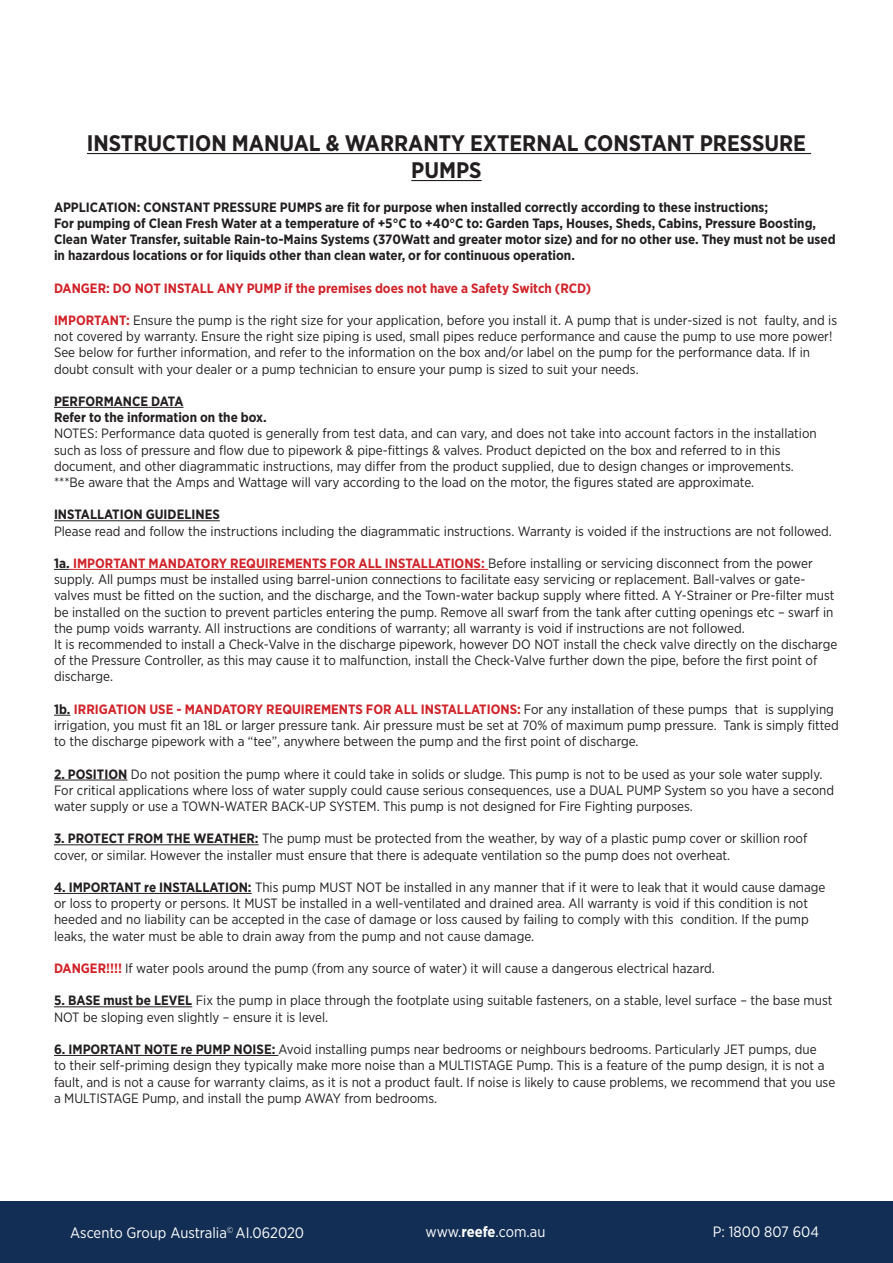
<style>
.page{position:relative;width:893px;height:1263px;background:#fff}
.page>*{position:absolute;margin:0;border:0;box-sizing:border-box;transform-origin:0 0}
.t1{font:700 22.5px/27px "Gotham Narrow";color:#231f20;text-align:center}
.t2{font:15px "Gotham Narrow";color:#fff}
.t3{font:13.5px/16.2px "Gotham Narrow";color:#231f20}
.t4{font:700 13.5px/16.2px "Gotham Narrow";color:#231f20}
.t5{font:700 13.5px "Gotham Narrow";color:#d1232a}
.s1{font-weight:700;color:#d1232a}
.s2{font-weight:700}
</style>
<div class="page">
<div style="left:0;top:1201px;width:893px;height:62px;background:#122e54"></div>
<hr style="left:87px;top:153px;width:724px;height:1px;background:#231f20">
<hr style="left:411px;top:180px;width:71px;height:1px;background:#231f20">
<hr style="left:54px;top:407px;width:130px;height:1px;background:#231f20">
<hr style="left:54px;top:520px;width:166px;height:1px;background:#231f20">
<svg style="left:54px;top:569px;width:16px;height:1px"></svg>
<hr style="left:70px;top:569px;width:418px;height:1px;background:#d1232a">
<svg style="left:54px;top:715px;width:16px;height:1px"></svg>
<hr style="left:54px;top:780px;width:73px;height:1px;background:#231f20">
<hr style="left:54px;top:844px;width:205px;height:1px;background:#231f20">
<hr style="left:54px;top:893px;width:198px;height:1px;background:#231f20">
<hr style="left:54px;top:1006px;width:138px;height:1px;background:#231f20">
<hr style="left:54px;top:1055px;width:224px;height:1px;background:#231f20">
<p class="t1" style="left:87px;top:130px;width:721px">INSTRUCTION MANUAL &amp; WARRANTY EXTERNAL CONSTANT PRESSURE<br>PUMPS</p>
<p class="t4" style="left:54px;top:199px;width:716px">APPLICATION: CONSTANT PRESSURE PUMPS are fit for purpose when installed correctly according to these instructions;</p>
<p class="t4" style="left:54px;top:215px;width:783px">For pumping of Clean Fresh Water at a temperature of +5°C to +40°C to: Garden Taps, Houses, Sheds, Cabins, Pressure Boosting,<br>Clean Water Transfer, suitable Rain-to-Mains Systems (370Watt and greater motor size) and for no other use. They must not be used in hazardous locations or for liquids other than clean water, or for continuous operation.</p>
<p class="t5" style="left:54px;top:279px;width:539px">DANGER: DO NOT INSTALL ANY PUMP if the premises does not have a Safety Switch (RCD)</p>
<p class="t3" style="left:54px;top:312px;width:785px"><span class="s1">IMPORTANT:</span> Ensure the pump is the right size for your application, before you install it. A pump that is under-sized is not faulty, and is not covered by warranty. Ensure the right size piping is used, small pipes reduce performance and cause the pump to use more power!<br>See below for further information, and refer to the information on the box and/or label on the pump for the performance data. If in doubt consult with your dealer or a pump technician to ensure your pump is sized to suit your needs.</p>
<p class="t4" style="left:54px;top:393px;width:131px">PERFORMANCE DATA</p>
<p class="t4" style="left:54px;top:409px;width:214px">Refer to the information on the box.</p>
<p class="t3" style="left:54px;top:425px;width:764px">NOTES: Performance data quoted is generally from test data, and can vary, and does not take into account factors in the installation such as loss of pressure and flow due to pipework &amp; pipe-fittings &amp; valves. Product depicted on the box and referred to in this document, and other diagrammatic instructions, may differ from the product supplied, due to design changes or improvements.</p>
<p class="t3" style="left:54px;top:474px;width:702px">***Be aware that the Amps and Wattage will vary according to the load on the motor, the figures stated are approximate.</p>
<p class="t4" style="left:54px;top:506px;width:167px">INSTALLATION GUIDELINES</p>
<p class="t3" style="left:54px;top:522px;width:779px">Please read and follow the instructions including the diagrammatic instructions. Warranty is voided if the instructions are not followed.</p>
<p class="t3" style="left:54px;top:555px;width:782px"><span class="s2">1a.</span> <span class="s1">IMPORTANT MANDATORY REQUIREMENTS FOR ALL INSTALLATIONS:</span> Before installing or servicing disconnect from the power supply. All pumps must be installed using barrel-union connections to facilitate easy servicing or replacement. Ball-valves or gate&shy;valves must be fitted on the suction, and the discharge, and the Town-water backup supply where fitted. A Y-Strainer or Pre-filter must be installed on the suction to prevent particles entering the pump. Remove all swarf from the tank after cutting openings etc – swarf in the pump voids warranty. All instructions are conditions of warranty; all warranty is void if instructions are not followed.</p>
<p class="t3" style="left:54px;top:636px;width:785px">It is recommended to install a Check-Valve in the discharge pipework, however DO NOT install the check valve directly on the discharge of the Pressure Controller, as this may cause it to malfunction, install the Check-Valve further down the pipe, before the first point of discharge.</p>
<p class="t3" style="left:54px;top:701px;width:786px"><span class="s2">1b.</span> <span class="s1">IRRIGATION USE - MANDATORY REQUIREMENTS FOR ALL INSTALLATIONS:</span> For any installation of these pumps that is supplying irrigation, you must fit an 18L or larger pressure tank. Air pressure must be set at 70% of maximum pump pressure. Tank is simply fitted to the discharge pipework with a “tee”, anywhere between the pump and the first point of discharge.</p>
<p class="t3" style="left:54px;top:765px;width:782px"><span class="s2">2. POSITION</span> Do not position the pump where it could take in solids or sludge. This pump is not to be used as your sole water supply.<br>For critical applications where loss of water supply could cause serious consequences, use a DUAL PUMP System so you have a second water supply or use a TOWN-WATER BACK-UP SYSTEM. This pump is not designed for Fire Fighting purposes.</p>
<p class="t3" style="left:54px;top:830px;width:755px"><span class="s2">3. PROTECT FROM THE WEATHER:</span> The pump must be protected from the weather, by way of a plastic pump cover or skillion roof cover, or similar. However the installer must ensure that there is adequate ventilation so the pump does not overheat.</p>
<p class="t3" style="left:54px;top:879px;width:773px"><span class="s2">4. IMPORTANT re INSTALLATION:</span> This pump MUST NOT be installed in any manner that if it were to leak that it would cause damage or loss to property or persons. It MUST be installed in a well-ventilated and drained area. All warranty is void if this condition is not heeded and no liability can be accepted in the case of damage or loss caused by failing to comply with this condition. If the pump leaks, the water must be able to drain away from the pump and not cause damage.</p>
<p class="t3" style="left:54px;top:960px;width:662px"><span class="s1">DANGER!!!!</span> If water pools around the pump (from any source of water) it will cause a dangerous electrical hazard.</p>
<p class="t3" style="left:54px;top:992px;width:780px"><span class="s2">5. BASE must be LEVEL</span> Fix the pump in place through the footplate using suitable fasteners, on a stable, level surface – the base must<br>NOT be sloping even slightly – ensure it is level.</p>
<p class="t3" style="left:54px;top:1041px;width:783px"><span class="s2">6. IMPORTANT NOTE re PUMP NOISE:</span> Avoid installing pumps near bedrooms or neighbours bedrooms. Particularly JET pumps, due<br>to their self-priming design they typically make more noise than a MULTISTAGE Pump. This is a feature of the pump design, it is not a fault, and is not a cause for warranty claims, as it is not a product fault. If noise is likely to cause problems, we recommend that you use a MULTISTAGE Pump, and install the pump AWAY from bedrooms.</p>
<p class="t2" style="left:70px;top:1223px;width:236px">Ascento Group Australia<sup>©</sup> AI.062020</p>
<p class="t2" style="left:426px;top:1223px;width:121px">www.<span class="s2">reefe</span>.com.au</p>
<p class="t2" style="left:713px;top:1222px;width:108px">P: 1800 807 604</p>
</div>
